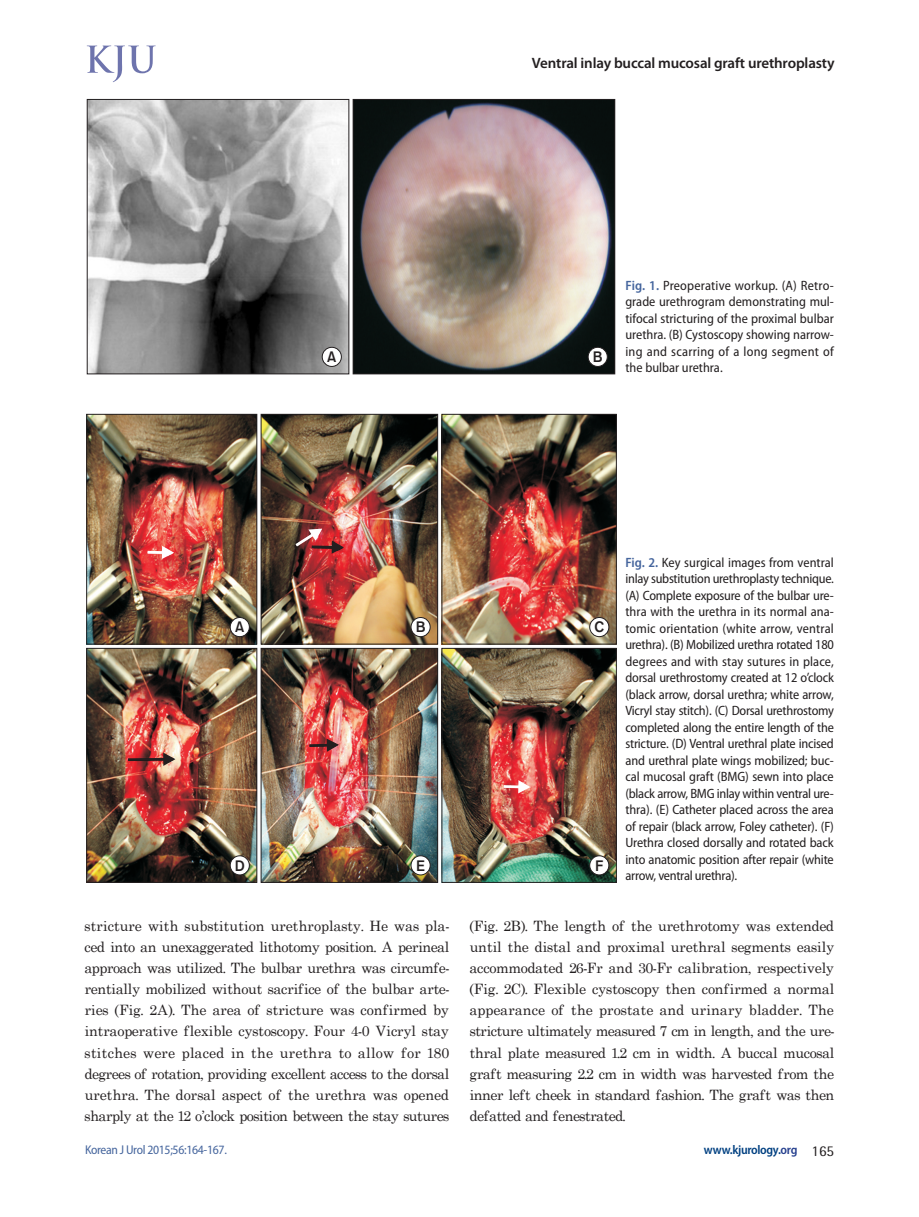
<style>
.page{position:relative;width:919px;height:1217px;background:#fff}
.page>*{position:absolute;margin:0;border:0;box-sizing:border-box;transform-origin:0 0}
.머리말{font:600 15px "Myriad Pro";letter-spacing:-.01em;color:#231f20}
.t1{font:15px "Gothic 725 BT Bold A";color:#231f20}
.t2{font:15px "Rotis Semi Sans Std";color:#231f20}
.본문{font:14.25px/21px "Century Schoolbook";letter-spacing:-.035em;color:#231f20;text-align:justify}
.표{font:semi-condensed 13.5px/16.5px "Myriad Pro";letter-spacing:-.01em;color:#231f20;text-align:justify}
.t3{font:semi-condensed 12.75px "Myriad Pro";letter-spacing:-.025em;color:#45659d}
.t4{font:600 semi-condensed 12.75px "Myriad Pro";letter-spacing:-.025em;color:#014081}
.s1{font-weight:600;color:#45659d}
.s2{color:#253f8e}
</style>
<div class="page">
<svg style="left:87px;top:46px;width:69px;height:36px"></svg>
<img style="left:89px;top:101px;width:258px;height:271px">
<div style="left:87px;top:99px;width:262px;height:275px;border:1px solid #231f20"></div>
<img style="left:355px;top:101px;width:258px;height:271px">
<div style="left:322px;top:347px;width:19px;height:19px;background:#fff;border-radius:50%"></div>
<div style="left:322px;top:347px;width:19px;height:19px;border:1px solid #231f20;border-radius:50%"></div>
<div style="left:588px;top:347px;width:19px;height:19px;background:#fff;border-radius:50%"></div>
<div style="left:588px;top:347px;width:19px;height:19px;border:1px solid #231f20;border-radius:50%"></div>
<div style="left:353px;top:99px;width:262px;height:275px;border:1px solid #231f20"></div>
<img style="left:86px;top:413px;width:530px;height:469px">
<div style="left:230px;top:617px;width:19px;height:19px;background:#fff;border-radius:50%"></div>
<div style="left:230px;top:617px;width:19px;height:19px;border:1px solid #231f20;border-radius:50%"></div>
<div style="left:411px;top:617px;width:19px;height:19px;background:#fff;border-radius:50%"></div>
<div style="left:411px;top:617px;width:19px;height:19px;border:1px solid #231f20;border-radius:50%"></div>
<div style="left:589px;top:617px;width:19px;height:19px;background:#fff;border-radius:50%"></div>
<div style="left:589px;top:617px;width:20px;height:19px;border:1px solid #231f20;border-radius:50%"></div>
<div style="left:230px;top:855px;width:19px;height:19px;background:#fff;border-radius:50%"></div>
<div style="left:230px;top:855px;width:19px;height:20px;border:1px solid #231f20;border-radius:50%"></div>
<div style="left:411px;top:855px;width:19px;height:19px;background:#fff;border-radius:50%"></div>
<div style="left:411px;top:855px;width:19px;height:20px;border:1px solid #231f20;border-radius:50%"></div>
<div style="left:589px;top:855px;width:19px;height:19px;background:#fff;border-radius:50%"></div>
<div style="left:589px;top:855px;width:20px;height:20px;border:1px solid #231f20;border-radius:50%"></div>
<hr style="left:148px;top:550px;width:15px;height:3px;background:#fff">
<svg style="left:162px;top:545px;width:12px;height:14px"></svg>
<svg style="left:292px;top:528px;width:30px;height:20px"></svg>
<hr style="left:312px;top:545px;width:21px;height:3px;background:#231f20">
<svg style="left:331px;top:540px;width:13px;height:13px"></svg>
<svg style="left:307px;top:738px;width:32px;height:13px"></svg>
<hr style="left:128px;top:757px;width:36px;height:3px;background:#231f20">
<svg style="left:163px;top:752px;width:12px;height:13px"></svg>
<svg style="left:504px;top:780px;width:26px;height:13px"></svg>
<p class="머리말" style="left:532px;top:53px;width:304px">Ventral inlay buccal mucosal graft urethroplasty</p>
<p class="t1" style="left:327px;top:348px;width:11px">A</p>
<p class="t1" style="left:593px;top:348px;width:11px">B</p>
<p class="표" style="left:625px;top:277px;width:210px"><span class="s1">Fig. 1.</span> Preoperative workup. (A) Retro&shy;grade urethrogram demonstrating mul&shy;tifocal stricturing of the proximal bulbar urethra. (B) Cystoscopy showing narrow&shy;ing and scarring of a long segment of the bulbar urethra.</p>
<p class="t1" style="left:235px;top:618px;width:11px">A</p>
<p class="t1" style="left:416px;top:618px;width:11px">B</p>
<p class="t1" style="left:594px;top:618px;width:11px">C</p>
<p class="t1" style="left:235px;top:856px;width:12px">D</p>
<p class="t1" style="left:416px;top:856px;width:11px">E</p>
<p class="t1" style="left:595px;top:856px;width:10px">F</p>
<p class="표" style="left:625px;top:553px;width:210px"><span class="s1">Fig. 2.</span> Key surgical images from ventral inlay substitution urethroplasty technique. (A) Complete exposure of the bulbar ure&shy;thra with the urethra in its normal ana&shy;tomic orientation (white arrow, ventral urethra). (B) Mobilized urethra rotated 180 degrees and with stay sutures in place, dorsal urethrostomy created at 12 o’clock (black arrow, dorsal urethra; white arrow, Vicryl stay stitch). (C) Dorsal urethrostomy completed along the entire length of the stricture. (D) Ventral urethral plate incised and urethral plate wings mobilized; buc&shy;cal mucosal graft (BMG) sewn into place (black arrow, BMG inlay within ventral ure&shy;thra). (E) Catheter placed across the area of repair (black arrow, Foley catheter). (F)<br>Urethra closed dorsally and rotated back into anatomic position after repair (white arrow, ventral urethra).</p>
<p class="본문" style="left:84px;top:914px;width:366px">stricture with substitution urethroplasty. He was pla&shy;ced into an unexaggerated lithotomy position. A perineal approach was utilized. The bulbar urethra was circumfe&shy;rentially mobilized without sacrifice of the bulbar arte&shy;ries (Fig. 2A). The area of stricture was confirmed by intraoperative flexible cystoscopy. Four 4-0 Vicryl stay stitches were placed in the urethra to allow for 180 degrees of rotation, providing excellent access to the dorsal urethra. The dorsal aspect of the urethra was opened sharply at the 12 o’clock position between the stay sutures</p>
<p class="본문" style="left:469px;top:914px;width:366px">(Fig. 2B). The length of the urethrotomy was extended until the distal and proximal urethral segments easily accommodated 26-Fr and 30-Fr calibration, respectively (Fig. 2C). Flexible cystoscopy then confirmed a normal appearance of the prostate and urinary bladder. The stricture ultimately measured 7 cm in length, and the ure&shy;thral plate measured 1.2 cm in width. A buccal mucosal graft measuring 2.2 cm in width was harvested from the inner left cheek in standard fashion. The graft was then defatted and fenestrated.</p>
<p class="t3" style="left:85px;top:1141px;width:143px">Korean J Urol 2015;56:164-167.</p>
<p class="t4" style="left:704px;top:1141px;width:95px">www.kjurology.<span class="s2">org</span></p>
<p class="t2" style="left:811px;top:1141px;width:24px">165</p>
</div>
